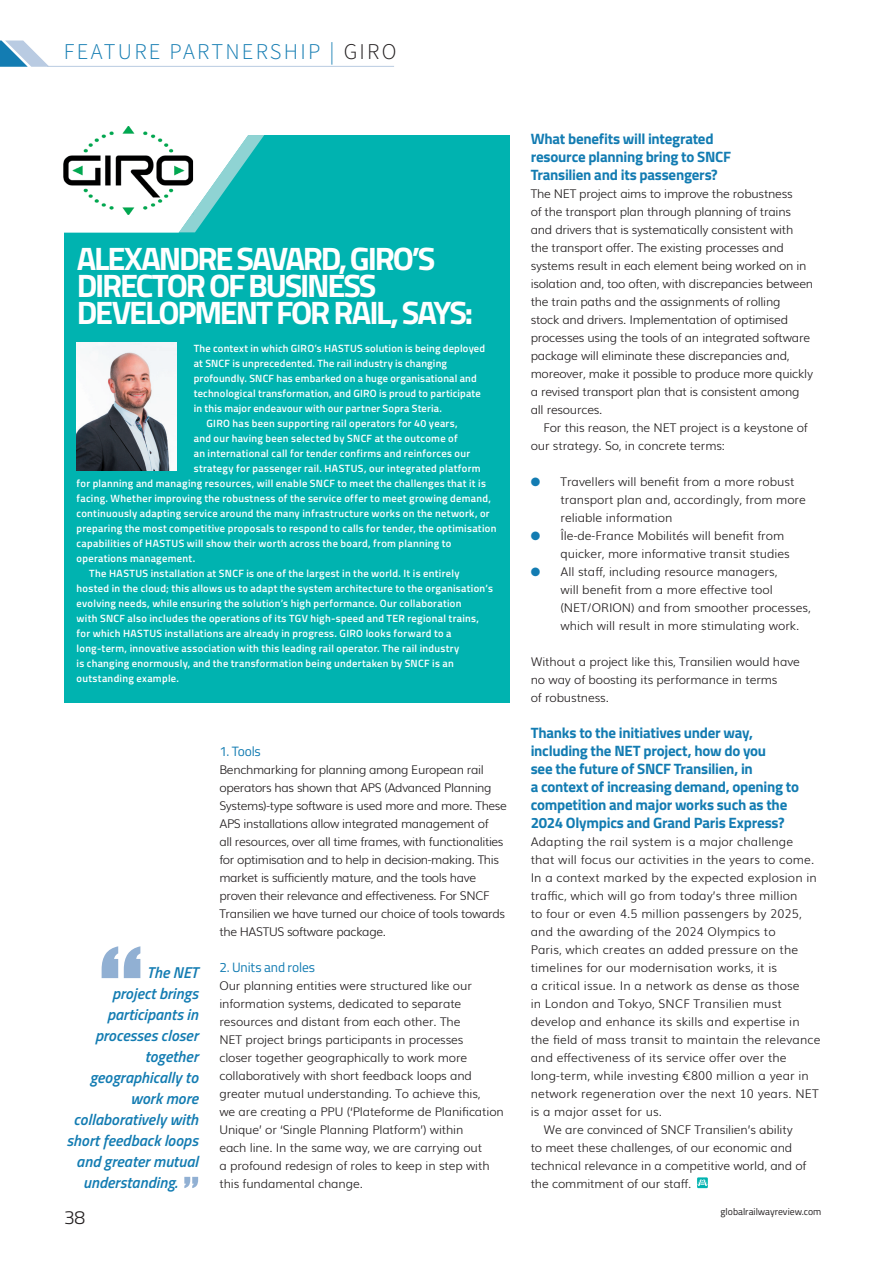
<style>
.page{position:relative;width:893px;height:1263px;background:#fff}
.page>*{position:absolute;margin:0;border:0;box-sizing:border-box;transform-origin:0 0}
.t1{font:700 32.55px/27px "Titillium";letter-spacing:-.065em;color:#fff}
.t2{font:300 22.5px "Source Sans Pro";letter-spacing:.1em;color:#137cb2}
.t3{font:300 19.2px "Titillium";color:#231f20}
.t4{font:italic 600 15.75px "Titillium";color:#137cb2}
.t5{font:700 15px/18px "Titillium";letter-spacing:-.015em;color:#137cb2}
.t6{font:13.5px "Titillium";letter-spacing:-.01em;color:#137cb2}
.t7{font:300 12px/18px "Muli";letter-spacing:-.01em;color:#231f20}
.t8{font:300 12px "Muli";letter-spacing:.01em;color:#231f20}
.t9{font:300 12px/18px "Muli";letter-spacing:-.03em;color:#231f20}
.t10{font:600 10.5px "Titillium";letter-spacing:.03em;color:#fff}
.t11{font:9.75px "Titillium";color:#231f20}
.s1{color:#231f20}
.s2{color:#137cb2}
</style>
<div class="page">
<svg style="left:697px;top:1177px;width:11px;height:11px"></svg>
<div style="left:64px;top:135px;width:445px;height:567px;background:#00b3b0"></div>
<img style="left:77px;top:343px;width:100px;height:127px">
<svg style="left:102px;top:946px;width:38px;height:32px"></svg>
<svg style="left:184px;top:1177px;width:14px;height:11px"></svg>
<svg style="left:64px;top:135px;width:200px;height:97px"></svg>
<img style="left:63px;top:126px;width:130px;height:89px">
<hr style="left:47px;top:66px;width:347px;height:1px;background:#b9cbe2">
<svg style="left:0;top:41px;width:49px;height:26px"></svg>
<h2 class="t2" style="left:64px;top:37px;width:334px">FEATURE PARTNERSHIP | <span class="s1">GIRO</span></h2>
<h1 class="t1" style="left:77px;top:243px;width:398px">ALEXANDRE SAVARD, GIRO’S<br>DIRECTOR OF BUSINESS<br>DEVELOPMENT FOR RAIL, SAYS:</h1>
<p class="t10" style="left:194px;top:340px;width:293px">The context in which GIRO’s HASTUS solution is being deployed</p>
<p class="t10" style="left:194px;top:355px;width:255px">at SNCF is unprecedented. The rail industry is changing</p>
<p class="t10" style="left:194px;top:370px;width:285px">profoundly. SNCF has embarked on a huge organisational and</p>
<p class="t10" style="left:194px;top:385px;width:289px">technological transformation, and GIRO is proud to participate</p>
<p class="t10" style="left:194px;top:400px;width:250px">in this major endeavour with our partner Sopra Steria.</p>
<p class="t10" style="left:207px;top:415px;width:253px">GIRO has been supporting rail operators for 40 years,</p>
<p class="t10" style="left:194px;top:430px;width:265px">and our having been selected by SNCF at the outcome of</p>
<p class="t10" style="left:194px;top:445px;width:278px">an international call for tender confirms and reinforces our</p>
<p class="t10" style="left:194px;top:460px;width:288px">strategy for passenger rail. HASTUS, our integrated platform</p>
<p class="t10" style="left:77px;top:475px;width:411px">for planning and managing resources, will enable SNCF to meet the challenges that it is</p>
<p class="t10" style="left:77px;top:490px;width:416px">facing. Whether improving the robustness of the service offer to meet growing demand,</p>
<p class="t10" style="left:77px;top:505px;width:415px">continuously adapting service around the many infrastructure works on the network, or</p>
<p class="t10" style="left:77px;top:520px;width:421px">preparing the most competitive proposals to respond to calls for tender, the optimisation</p>
<p class="t10" style="left:77px;top:535px;width:376px">capabilities of HASTUS will show their worth across the board, from planning to</p>
<p class="t10" style="left:77px;top:550px;width:120px">operations management.</p>
<p class="t10" style="left:89px;top:565px;width:372px">The HASTUS installation at SNCF is one of the largest in the world. It is entirely</p>
<p class="t10" style="left:77px;top:580px;width:418px">hosted in the cloud; this allows us to adapt the system architecture to the organisation’s</p>
<p class="t10" style="left:77px;top:595px;width:386px">evolving needs, while ensuring the solution’s high performance. Our collaboration</p>
<p class="t10" style="left:77px;top:610px;width:404px">with SNCF also includes the operations of its TGV high-speed and TER regional trains,</p>
<p class="t10" style="left:77px;top:625px;width:376px">for which HASTUS installations are already in progress. GIRO looks forward to a</p>
<p class="t10" style="left:77px;top:640px;width:384px">long-term, innovative association with this leading rail operator. The rail industry</p>
<p class="t10" style="left:77px;top:655px;width:379px">is changing enormously, and the transformation being undertaken by SNCF is an</p>
<p class="t10" style="left:77px;top:670px;width:104px">outstanding example.</p>
<h3 class="t4" style="left:147px;top:960px;width:53px">The NET</h3>
<h3 class="t4" style="left:112px;top:981px;width:88px">project brings</h3>
<h3 class="t4" style="left:107px;top:1002px;width:93px">participants in</h3>
<h3 class="t4" style="left:95px;top:1023px;width:105px">processes closer</h3>
<h3 class="t4" style="left:145px;top:1044px;width:55px">together</h3>
<h3 class="t4" style="left:90px;top:1065px;width:110px">geographically to</h3>
<h3 class="t4" style="left:130px;top:1086px;width:69px">work more</h3>
<h3 class="t4" style="left:74px;top:1107px;width:126px">collaboratively with</h3>
<h3 class="t4" style="left:67px;top:1128px;width:133px">short feedback loops</h3>
<h3 class="t4" style="left:76px;top:1149px;width:123px">and greater mutual</h3>
<h3 class="t4" style="left:83px;top:1170px;width:96px">understanding.</h3>
<h3 class="t3" style="left:64px;top:1203px;width:23px">38</h3>
<p class="t6" style="left:219px;top:741px;width:43px">1. Tools</p>
<p class="t9" style="left:219px;top:760px;width:289px">Benchmarking for planning among European rail operators has shown that APS (Advanced Planning Systems)-type software is used more and more. These APS installations allow integrated management of<br>all resources, over all time frames, with functionalities for optimisation and to help in decision-making. This market is sufficiently mature, and the tools have proven their relevance and effectiveness. For SNCF Transilien we have turned our choice of tools towards the HASTUS software package.</p>
<p class="t6" style="left:219px;top:957px;width:97px">2. Units and roles</p>
<p class="t7" style="left:219px;top:976px;width:286px">Our planning entities were structured like our information systems, dedicated to separate resources and distant from each other. The<br>NET project brings participants in processes<br>closer together geographically to work more collaboratively with short feedback loops and greater mutual understanding. To achieve this,<br>we are creating a PPU (‘Plateforme de Planification Unique’ or ‘Single Planning Platform’) within<br>each line. In the same way, we are carrying out<br>a profound redesign of roles to keep in step with this fundamental change.</p>
<p class="t5" style="left:531px;top:129px;width:202px">What benefits will integrated resource planning bring to SNCF<br>Transilien and its passengers?</p>
<p class="t7" style="left:531px;top:184px;width:284px">The NET project aims to improve the robustness<br>of the transport plan through planning of trains and drivers that is systematically consistent with the transport offer. The existing processes and systems result in each element being worked on in isolation and, too often, with discrepancies between the train paths and the assignments of rolling<br>stock and drivers. Implementation of optimised processes using the tools of an integrated software package will eliminate these discrepancies and, moreover, make it possible to produce more quickly a revised transport plan that is consistent among all resources.</p>
<p class="t7" style="left:531px;top:418px;width:279px;text-indent:13px">For this reason, the NET project is a keystone of our strategy. So, in concrete terms:</p>
<p class="t7" style="left:560px;top:472px;width:247px;text-indent:-30px"><span class="s2">●</span> Travellers will benefit from a more robust transport plan and, accordingly, from more reliable information</p>
<p class="t7" style="left:560px;top:526px;width:231px;text-indent:-30px"><span class="s2">●</span> Île-de-France Mobilités will benefit from quicker, more informative transit studies</p>
<p class="t7" style="left:560px;top:562px;width:252px;text-indent:-30px"><span class="s2">●</span> All staff, including resource managers,<br>will benefit from a more effective tool (NET/ORION) and from smoother processes, which will result in more stimulating work.</p>
<p class="t7" style="left:531px;top:652px;width:271px">Without a project like this, Transilien would have no way of boosting its performance in terms<br>of robustness.</p>
<p class="t5" style="left:531px;top:723px;width:270px">Thanks to the initiatives under way, including the NET project, how do you<br>see the future of SNCF Transilien, in<br>a context of increasing demand, opening to competition and major works such as the 2024 Olympics and Grand Paris Express?</p>
<p class="t8" style="left:531px;top:832px;width:264px">Adapting the rail system is a major challenge</p>
<p class="t8" style="left:531px;top:850px;width:285px">that will focus our activities in the years to come.</p>
<p class="t8" style="left:531px;top:868px;width:288px">In a context marked by the expected explosion in</p>
<p class="t8" style="left:531px;top:886px;width:268px">traffic, which will go from today’s three million</p>
<p class="t8" style="left:531px;top:904px;width:273px">to four or even 4.5 million passengers by 2025,</p>
<p class="t8" style="left:531px;top:922px;width:246px">and the awarding of the 2024 Olympics to</p>
<p class="t8" style="left:531px;top:940px;width:269px">Paris, which creates an added pressure on the</p>
<p class="t8" style="left:531px;top:958px;width:248px">timelines for our modernisation works, it is</p>
<p class="t8" style="left:531px;top:976px;width:270px">a critical issue. In a network as dense as those</p>
<p class="t8" style="left:531px;top:994px;width:253px">in London and Tokyo, SNCF Transilien must</p>
<p class="t8" style="left:531px;top:1012px;width:270px">develop and enhance its skills and expertise in</p>
<p class="t8" style="left:531px;top:1030px;width:291px">the field of mass transit to maintain the relevance</p>
<p class="t8" style="left:531px;top:1048px;width:257px">and effectiveness of its service offer over the</p>
<p class="t8" style="left:531px;top:1066px;width:280px">long-term, while investing €800 million a year in</p>
<p class="t8" style="left:531px;top:1084px;width:290px">network regeneration over the next 10 years. NET</p>
<p class="t8" style="left:531px;top:1102px;width:133px">is a major asset for us.</p>
<p class="t7" style="left:543px;top:1120px;width:251px">We are convinced of SNCF Transilien’s ability</p>
<p class="t7" style="left:531px;top:1138px;width:263px">to meet these challenges, of our economic and</p>
<p class="t7" style="left:531px;top:1156px;width:277px">technical relevance in a competitive world, and of</p>
<p class="t7" style="left:531px;top:1174px;width:162px">the commitment of our staff.</p>
<p class="t11" style="left:721px;top:1204px;width:102px">globalrailwayreview.com</p>
</div>
